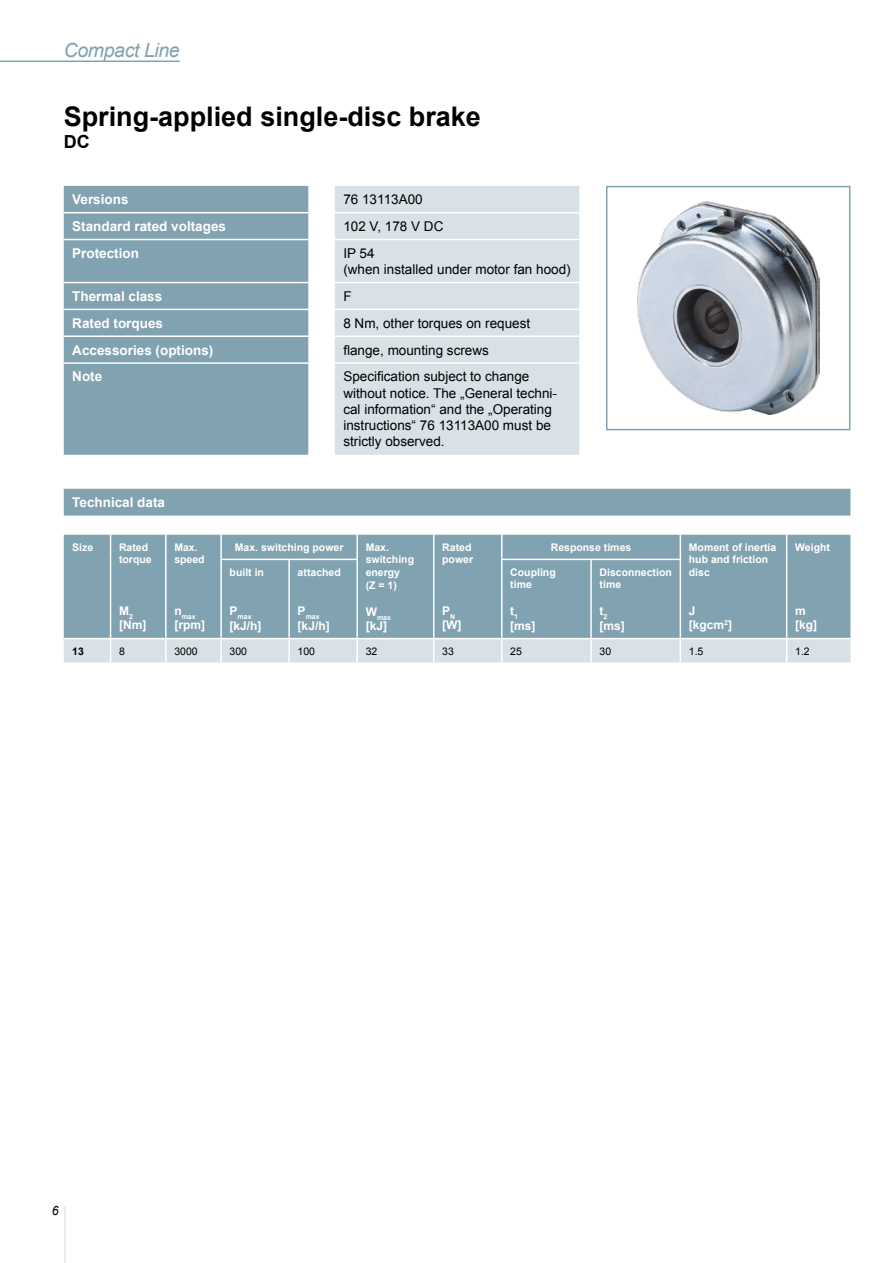
<style>
.page{position:relative;width:893px;height:1263px;background:#fff}
.page>*{position:absolute;margin:0;border:0;box-sizing:border-box;transform-origin:0 0}
.t1{font:700 27px "Arial";color:#000}
.t2{font:italic 19.5px "Arial";letter-spacing:-.02em;color:#81a2b0}
.t3{font:700 18px "Arial";color:#000}
.t4{font:13.5px/16.2px "Arial";color:#000}
.t5{font:700 13.5px "Arial";color:#fff}
.t6{font:italic 12.75px "Arial";color:#000;scale:.96 1}
.t7{font:700 12px/14.4px "Arial";color:#fff}
.t8{font:700 10.5px/12.6px "Arial";color:#fff}
.t9{font:10.5px "Arial";color:#000}
.t10{font:700 10.5px "Arial";color:#000}
.t11{font:700 7.05px "Arial";color:#fff}
</style>
<div class="page">
<hr style="left:64px;top:1206px;width:1px;height:57px;background:#ececed">
<hr style="left:0;top:61px;width:180px;height:1px;background:#81a2b0">
<img style="left:637px;top:202px;width:182px;height:212px">
<div style="left:606px;top:186px;width:244px;height:244px;border:2px solid #81a2b0"></div>
<div style="left:64px;top:186px;width:244px;height:269px;background:#81a2b0"></div>
<div style="left:335px;top:186px;width:244px;height:269px;background:#d8e1e6"></div>
<hr style="left:64px;top:212px;width:244px;height:1px;background:#fff">
<hr style="left:335px;top:212px;width:244px;height:1px;background:#fff">
<hr style="left:64px;top:239px;width:244px;height:1px;background:#fff">
<hr style="left:335px;top:239px;width:244px;height:1px;background:#fff">
<hr style="left:64px;top:282px;width:244px;height:1px;background:#fff">
<hr style="left:335px;top:282px;width:244px;height:1px;background:#fff">
<hr style="left:64px;top:309px;width:244px;height:1px;background:#fff">
<hr style="left:335px;top:309px;width:244px;height:1px;background:#fff">
<hr style="left:64px;top:335px;width:244px;height:2px;background:#fff">
<hr style="left:335px;top:335px;width:244px;height:2px;background:#fff">
<hr style="left:64px;top:362px;width:244px;height:2px;background:#fff">
<hr style="left:335px;top:362px;width:244px;height:2px;background:#fff">
<div style="left:64px;top:535px;width:786px;height:103px;background:#81a2b0"></div>
<svg style="left:110px;top:535px;width:1px;height:24px"></svg>
<hr style="left:165px;top:535px;width:2px;height:24px;background:#fff">
<svg style="left:433px;top:535px;width:1px;height:24px"></svg>
<hr style="left:110px;top:559px;width:1px;height:79px;background:#fff">
<hr style="left:165px;top:559px;width:2px;height:79px;background:#fff">
<hr style="left:433px;top:559px;width:1px;height:79px;background:#fff">
<hr style="left:220px;top:535px;width:2px;height:24px;background:#fff">
<hr style="left:356px;top:535px;width:2px;height:24px;background:#fff">
<svg style="left:501px;top:535px;width:1px;height:24px"></svg>
<svg style="left:680px;top:535px;width:1px;height:24px"></svg>
<svg style="left:786px;top:535px;width:1px;height:24px"></svg>
<hr style="left:786px;top:559px;width:1px;height:79px;background:#fff">
<hr style="left:220px;top:559px;width:69px;height:1px;background:#fff">
<hr style="left:220px;top:560px;width:2px;height:78px;background:#fff">
<hr style="left:289px;top:559px;width:69px;height:1px;background:#fff">
<hr style="left:288px;top:560px;width:2px;height:78px;background:#fff">
<hr style="left:356px;top:560px;width:2px;height:78px;background:#fff">
<hr style="left:501px;top:559px;width:90px;height:1px;background:#fff">
<hr style="left:501px;top:560px;width:1px;height:78px;background:#fff">
<hr style="left:591px;top:559px;width:90px;height:1px;background:#fff">
<hr style="left:590px;top:560px;width:2px;height:78px;background:#fff">
<hr style="left:680px;top:560px;width:1px;height:78px;background:#fff">
<div style="left:64px;top:639px;width:786px;height:23px;background:#d8e1e6"></div>
<div style="left:64px;top:489px;width:786px;height:27px;background:#81a2b0"></div>
<h2 class="t2" style="left:64px;top:37px;width:118px">Compact Line</h2>
<h1 class="t1" style="left:64px;top:98px;width:419px">Spring-applied single-disc brake</h1>
<h3 class="t3" style="left:64px;top:129px;width:27px">DC</h3>
<p class="t5" style="left:72px;top:190px;width:58px">Versions</p>
<p class="t4" style="left:343px;top:191px;width:81px">76 13113A00</p>
<p class="t5" style="left:72px;top:217px;width:155px">Standard rated voltages</p>
<p class="t4" style="left:343px;top:218px;width:102px">102 V, 178 V DC</p>
<p class="t5" style="left:72px;top:244px;width:68px">Protection</p>
<p class="t4" style="left:343px;top:245px;width:229px">IP 54<br>(when installed under motor fan hood)</p>
<p class="t5" style="left:72px;top:287px;width:92px">Thermal class</p>
<p class="t4" style="left:343px;top:288px;width:10px">F</p>
<p class="t5" style="left:72px;top:314px;width:92px">Rated torques</p>
<p class="t4" style="left:343px;top:315px;width:188px">8 Nm, other torques on request</p>
<p class="t5" style="left:72px;top:341px;width:143px">Accessories (options)</p>
<p class="t4" style="left:343px;top:342px;width:147px">flange, mounting screws</p>
<p class="t5" style="left:72px;top:368px;width:31px">Note</p>
<p class="t4" style="left:343px;top:369px;width:215px">Specification subject to change without notice. The „General techni&shy;cal information“ and the „Operating instructions“ 76 13113A00 must be strictly observed.</p>
<p class="t5" style="left:72px;top:493px;width:94px">Technical data</p>
<p class="t8" style="left:72px;top:541px;width:23px">Size</p>
<p class="t8" style="left:119px;top:541px;width:34px">Rated torque</p>
<p class="t8" style="left:174px;top:541px;width:32px">Max. speed</p>
<p class="t7" style="left:119px;top:604px;width:29px">M<sub>2 </sub>[Nm]</p>
<p class="t11" style="left:174px;top:612px;width:23px"><sup>n</sup>max</p>
<p class="t7" style="left:174px;top:618px;width:32px">[rpm]</p>
<p class="t8" style="left:235px;top:541px;width:110px">Max. switching power</p>
<p class="t8" style="left:366px;top:541px;width:50px">Max. switching energy<br>(Z = 1)</p>
<p class="t11" style="left:366px;top:612px;width:27px"><sup>W</sup>max</p>
<p class="t7" style="left:366px;top:619px;width:23px">[kJ]</p>
<p class="t8" style="left:230px;top:566px;width:36px">built in</p>
<p class="t11" style="left:230px;top:612px;width:24px"><sup>P</sup>max</p>
<p class="t7" style="left:230px;top:618px;width:34px">[kJ/h]</p>
<p class="t8" style="left:298px;top:566px;width:45px">attached</p>
<p class="t11" style="left:298px;top:612px;width:24px"><sup>P</sup>max</p>
<p class="t7" style="left:298px;top:618px;width:34px">[kJ/h]</p>
<p class="t8" style="left:442px;top:541px;width:32px">Rated power</p>
<p class="t7" style="left:442px;top:604px;width:21px">P<sub>N </sub>[W]</p>
<p class="t8" style="left:551px;top:541px;width:82px">Response times</p>
<p class="t8" style="left:689px;top:541px;width:89px">Moment of inertia hub and friction disc</p>
<p class="t7" style="left:689px;top:604px;width:45px">J [kgcm<sup>2</sup>]</p>
<p class="t8" style="left:510px;top:566px;width:47px">Coupling time</p>
<p class="t7" style="left:510px;top:604px;width:27px">t<sub>1 </sub>[ms]</p>
<p class="t8" style="left:600px;top:566px;width:74px">Disconnection time</p>
<p class="t7" style="left:600px;top:604px;width:27px">t<sub>2 </sub>[ms]</p>
<p class="t8" style="left:795px;top:541px;width:36px">Weight</p>
<p class="t7" style="left:795px;top:604px;width:23px">m [kg]</p>
<p class="t10" style="left:72px;top:644px;width:13px">13</p>
<p class="t9" style="left:119px;top:644px;width:7px">8</p>
<p class="t9" style="left:174px;top:644px;width:25px">3000</p>
<p class="t9" style="left:230px;top:644px;width:19px">300</p>
<p class="t9" style="left:298px;top:644px;width:19px">100</p>
<p class="t9" style="left:366px;top:644px;width:13px">32</p>
<p class="t9" style="left:442px;top:644px;width:13px">33</p>
<p class="t9" style="left:510px;top:644px;width:13px">25</p>
<p class="t9" style="left:600px;top:644px;width:13px">30</p>
<p class="t9" style="left:689px;top:644px;width:16px">1.5</p>
<p class="t9" style="left:795px;top:644px;width:16px">1.2</p>
<p class="t6" style="left:52px;top:1203px;width:9px">6</p>
</div>
